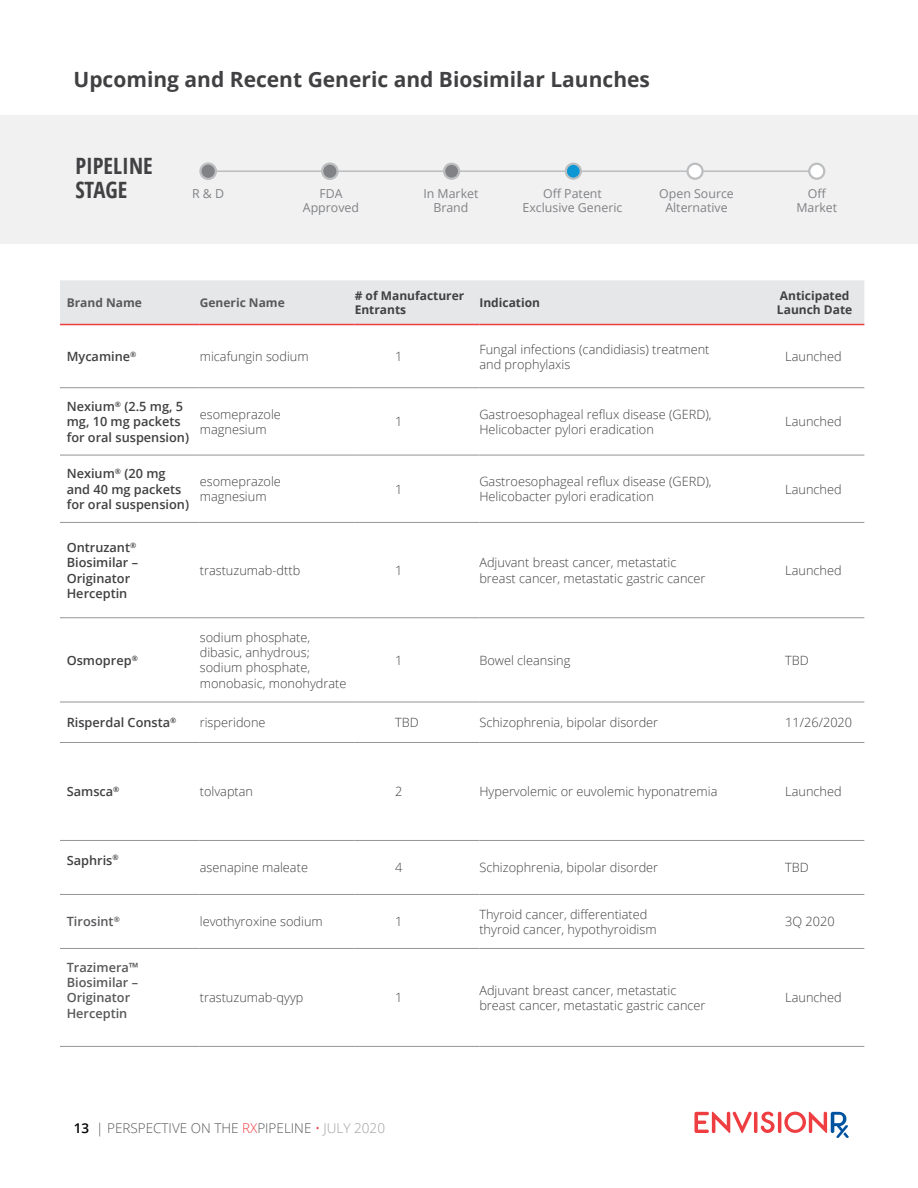
<style>
.page{position:relative;width:918px;height:1188px;background:#fff}
.page>*{position:absolute;margin:0;border:0;box-sizing:border-box;transform-origin:0 0}
.t1{font:700 condensed 22.5px/24px "Open Sans";color:#414042}
.t2{font:700 21px "Open Sans";color:#414042}
.t3{font:300 13.5px "Open Sans";color:#58595b}
.t4{font:300 12.75px/15.3px "Open Sans";color:#414042}
.t5{font:600 12.75px/15.3px "Open Sans";color:#414042}
.t6{font:600 12.75px/15.3px "Open Sans";color:#58595b}
.t7{font:12.3px/14px "Open Sans";color:#808285;text-align:center}
.t8{font:700 12px/14.4px "Open Sans";color:#414042}
.t9{font:700 12px "Open Sans";color:#58595b}
.s1{font-weight:600;color:#000}
.s2{color:#ef3e42}
.s3{color:#9d9fa2}
</style>
<div class="page">
<svg style="left:694px;top:1112px;width:155px;height:26px"></svg>
<div style="left:0;top:116px;width:918px;height:128px;background:#f1f1f2"></div>
<hr style="left:214px;top:170px;width:604px;height:2px;background:#bcbec0">
<div style="left:200px;top:164px;width:16px;height:15px;background:#808285;border-radius:50%"></div>
<div style="left:199px;top:162px;width:18px;height:18px;border:2px solid #bcbec0;border-radius:50%"></div>
<svg style="left:322px;top:164px;width:16px;height:15px"></svg>
<div style="left:321px;top:162px;width:18px;height:18px;border:2px solid #bcbec0;border-radius:50%"></div>
<div style="left:444px;top:164px;width:15px;height:15px;background:#808285;border-radius:50%"></div>
<div style="left:443px;top:163px;width:17px;height:17px;border:2px solid #bcbec0;border-radius:50%"></div>
<div style="left:566px;top:164px;width:15px;height:15px;background:#0d96d4;border-radius:50%"></div>
<div style="left:565px;top:163px;width:17px;height:17px;border:2px solid #bcbec0;border-radius:50%"></div>
<div style="left:809px;top:164px;width:15px;height:15px;background:#fff;border-radius:50%"></div>
<div style="left:808px;top:163px;width:17px;height:17px;border:2px solid #bcbec0;border-radius:50%"></div>
<div style="left:688px;top:164px;width:15px;height:15px;background:#fff;border-radius:50%"></div>
<div style="left:686px;top:163px;width:18px;height:17px;border:2px solid #bcbec0;border-radius:50%"></div>
<div style="left:60px;top:280px;width:804px;height:44px;background:#e6e7e8"></div>
<hr style="left:60px;top:324px;width:140px;height:1px;background:#ef3e42">
<hr style="left:200px;top:324px;width:155px;height:1px;background:#ef3e42">
<hr style="left:355px;top:324px;width:124px;height:1px;background:#ef3e42">
<hr style="left:479px;top:324px;width:286px;height:1px;background:#ef3e42">
<hr style="left:765px;top:324px;width:99px;height:1px;background:#ef3e42">
<hr style="left:60px;top:387px;width:140px;height:1px;background:#939598">
<hr style="left:200px;top:387px;width:155px;height:1px;background:#939598">
<hr style="left:355px;top:387px;width:124px;height:1px;background:#939598">
<hr style="left:479px;top:387px;width:286px;height:1px;background:#939598">
<hr style="left:765px;top:387px;width:99px;height:1px;background:#939598">
<hr style="left:60px;top:455px;width:140px;height:1px;background:#939598">
<hr style="left:200px;top:455px;width:155px;height:1px;background:#939598">
<hr style="left:355px;top:455px;width:124px;height:1px;background:#939598">
<hr style="left:479px;top:455px;width:286px;height:1px;background:#939598">
<hr style="left:765px;top:455px;width:99px;height:1px;background:#939598">
<hr style="left:60px;top:522px;width:140px;height:1px;background:#939598">
<hr style="left:200px;top:522px;width:155px;height:1px;background:#939598">
<hr style="left:355px;top:522px;width:124px;height:1px;background:#939598">
<hr style="left:479px;top:522px;width:286px;height:1px;background:#939598">
<hr style="left:765px;top:522px;width:99px;height:1px;background:#939598">
<hr style="left:60px;top:617px;width:140px;height:1px;background:#939598">
<hr style="left:200px;top:617px;width:155px;height:1px;background:#939598">
<hr style="left:355px;top:617px;width:124px;height:1px;background:#939598">
<hr style="left:479px;top:617px;width:286px;height:1px;background:#939598">
<hr style="left:765px;top:617px;width:99px;height:1px;background:#939598">
<hr style="left:60px;top:702px;width:140px;height:1px;background:#939598">
<hr style="left:200px;top:702px;width:155px;height:1px;background:#939598">
<hr style="left:355px;top:702px;width:124px;height:1px;background:#939598">
<hr style="left:479px;top:702px;width:286px;height:1px;background:#939598">
<hr style="left:765px;top:702px;width:99px;height:1px;background:#939598">
<hr style="left:60px;top:742px;width:140px;height:1px;background:#939598">
<hr style="left:200px;top:742px;width:155px;height:1px;background:#939598">
<hr style="left:355px;top:742px;width:124px;height:1px;background:#939598">
<hr style="left:479px;top:742px;width:286px;height:1px;background:#939598">
<hr style="left:765px;top:742px;width:99px;height:1px;background:#939598">
<hr style="left:60px;top:840px;width:140px;height:1px;background:#939598">
<hr style="left:200px;top:840px;width:155px;height:1px;background:#939598">
<hr style="left:355px;top:840px;width:124px;height:1px;background:#939598">
<hr style="left:479px;top:840px;width:286px;height:1px;background:#939598">
<hr style="left:765px;top:840px;width:99px;height:1px;background:#939598">
<hr style="left:60px;top:894px;width:140px;height:1px;background:#939598">
<hr style="left:200px;top:894px;width:155px;height:1px;background:#939598">
<hr style="left:355px;top:894px;width:124px;height:1px;background:#939598">
<hr style="left:479px;top:894px;width:286px;height:1px;background:#939598">
<hr style="left:765px;top:894px;width:99px;height:1px;background:#939598">
<hr style="left:60px;top:948px;width:140px;height:1px;background:#939598">
<hr style="left:200px;top:948px;width:155px;height:1px;background:#939598">
<hr style="left:355px;top:948px;width:124px;height:1px;background:#939598">
<hr style="left:479px;top:948px;width:286px;height:1px;background:#939598">
<hr style="left:765px;top:948px;width:99px;height:1px;background:#939598">
<hr style="left:60px;top:1046px;width:140px;height:1px;background:#939598">
<hr style="left:200px;top:1046px;width:155px;height:1px;background:#939598">
<hr style="left:355px;top:1046px;width:124px;height:1px;background:#939598">
<hr style="left:479px;top:1046px;width:286px;height:1px;background:#939598">
<hr style="left:765px;top:1046px;width:99px;height:1px;background:#939598">
<h2 class="t2" style="left:73px;top:64px;width:578px">Upcoming and Recent Generic and Biosimilar Launches</h2>
<h1 class="t1" style="left:75px;top:154px;width:79px">PIPELINE<br>STAGE</h1>
<p class="t7" style="left:192px;top:187px;width:34px">R &amp; D</p>
<p class="t7" style="left:303px;top:187px;width:58px">FDA<br>Approved</p>
<p class="t7" style="left:423px;top:187px;width:57px">In Market<br>Brand</p>
<p class="t7" style="left:523px;top:187px;width:101px">Off Patent<br>Exclusive Generic</p>
<p class="t7" style="left:796px;top:187px;width:42px">Off<br>Market</p>
<p class="t7" style="left:659px;top:187px;width:76px">Open Source<br>Alternative</p>
<p class="t9" style="left:67px;top:294px;width:77px">Brand Name</p>
<p class="t9" style="left:200px;top:294px;width:87px">Generic Name</p>
<p class="t8" style="left:355px;top:288px;width:111px"># of Manufacturer<br>Entrants</p>
<p class="t8" style="left:479px;top:295px;width:62px">Indication</p>
<p class="t8" style="left:777px;top:288px;width:77px">Anticipated<br>Launch Date</p>
<p class="t5" style="left:67px;top:349px;width:71px">Mycamine<sup>®</sup></p>
<p class="t4" style="left:200px;top:349px;width:110px">micafungin sodium</p>
<p class="t4" style="left:395px;top:349px;width:9px">1</p>
<p class="t4" style="left:479px;top:341px;width:232px">Fungal infections (candidiasis) treatment and prophylaxis</p>
<p class="t4" style="left:785px;top:349px;width:58px">Launched</p>
<p class="t5" style="left:67px;top:398px;width:124px">Nexium<sup>®</sup> (2.5 mg, 5 mg, 10 mg packets for oral suspension)</p>
<p class="t4" style="left:200px;top:406px;width:83px">esomeprazole magnesium</p>
<p class="t4" style="left:395px;top:414px;width:9px">1</p>
<p class="t4" style="left:479px;top:406px;width:234px">Gastroesophageal reflux disease (GERD),<br>Helicobacter pylori eradication</p>
<p class="t4" style="left:785px;top:414px;width:58px">Launched</p>
<p class="t5" style="left:67px;top:466px;width:124px">Nexium<sup>®</sup> (20 mg and 40 mg packets for oral suspension)</p>
<p class="t4" style="left:200px;top:473px;width:83px">esomeprazole magnesium</p>
<p class="t4" style="left:395px;top:481px;width:9px">1</p>
<p class="t4" style="left:479px;top:473px;width:234px">Gastroesophageal reflux disease (GERD),<br>Helicobacter pylori eradication</p>
<p class="t4" style="left:785px;top:481px;width:58px">Launched</p>
<p class="t5" style="left:67px;top:539px;width:73px">Ontruzant<sup>®<br></sup>Biosimilar –<br>Originator<br>Herceptin</p>
<p class="t4" style="left:200px;top:562px;width:102px">trastuzumab-dttb</p>
<p class="t4" style="left:395px;top:562px;width:9px">1</p>
<p class="t4" style="left:479px;top:555px;width:228px">Adjuvant breast cancer, metastatic breast cancer, metastatic gastric cancer</p>
<p class="t4" style="left:785px;top:562px;width:58px">Launched</p>
<p class="t5" style="left:67px;top:652px;width:73px">Osmoprep<sup>®</sup></p>
<p class="t4" style="left:200px;top:629px;width:148px">sodium phosphate, dibasic, anhydrous; sodium phosphate, monobasic, monohydrate</p>
<p class="t4" style="left:395px;top:652px;width:9px">1</p>
<p class="t4" style="left:479px;top:652px;width:93px">Bowel cleansing</p>
<p class="t4" style="left:785px;top:652px;width:25px">TBD</p>
<p class="t5" style="left:67px;top:715px;width:111px">Risperdal Consta<sup>®</sup></p>
<p class="t4" style="left:200px;top:715px;width:67px">risperidone</p>
<p class="t4" style="left:395px;top:715px;width:25px">TBD</p>
<p class="t4" style="left:479px;top:715px;width:180px">Schizophrenia, bipolar disorder</p>
<p class="t4" style="left:785px;top:715px;width:68px">11/26/2020</p>
<p class="t5" style="left:67px;top:784px;width:54px">Samsca<sup>®</sup></p>
<p class="t4" style="left:200px;top:784px;width:55px">tolvaptan</p>
<p class="t4" style="left:395px;top:784px;width:9px">2</p>
<p class="t4" style="left:479px;top:784px;width:240px">Hypervolemic or euvolemic hyponatremia</p>
<p class="t4" style="left:785px;top:784px;width:58px">Launched</p>
<p class="t5" style="left:67px;top:852px;width:53px">Saphris<sup>®</sup></p>
<p class="t4" style="left:200px;top:860px;width:110px">asenapine maleate</p>
<p class="t4" style="left:395px;top:860px;width:9px">4</p>
<p class="t4" style="left:479px;top:860px;width:180px">Schizophrenia, bipolar disorder</p>
<p class="t4" style="left:785px;top:860px;width:25px">TBD</p>
<p class="t6" style="left:67px;top:914px;width:55px">Tirosint<sup>®</sup></p>
<p class="t4" style="left:200px;top:914px;width:125px">levothyroxine sodium</p>
<p class="t4" style="left:395px;top:914px;width:9px">1</p>
<p class="t4" style="left:479px;top:906px;width:179px">Thyroid cancer, differentiated thyroid cancer, hypothyroidism</p>
<p class="t4" style="left:785px;top:914px;width:51px">3Q 2020</p>
<p class="t6" style="left:67px;top:959px;width:73px">Trazimera™<br>Biosimilar –<br>Originator<br>Herceptin</p>
<p class="t4" style="left:200px;top:990px;width:105px">trastuzumab-qyyp</p>
<p class="t4" style="left:395px;top:990px;width:9px">1</p>
<p class="t4" style="left:479px;top:982px;width:228px">Adjuvant breast cancer, metastatic breast cancer, metastatic gastric cancer</p>
<p class="t4" style="left:785px;top:990px;width:58px">Launched</p>
<p class="t3" style="left:74px;top:1119px;width:313px"><span class="s1">13</span> | PERSPECTIVE ON THE <span class="s2">RX</span>PIPELINE <span class="s2">•</span> <span class="s3">JULY 2020</span></p>
</div>
